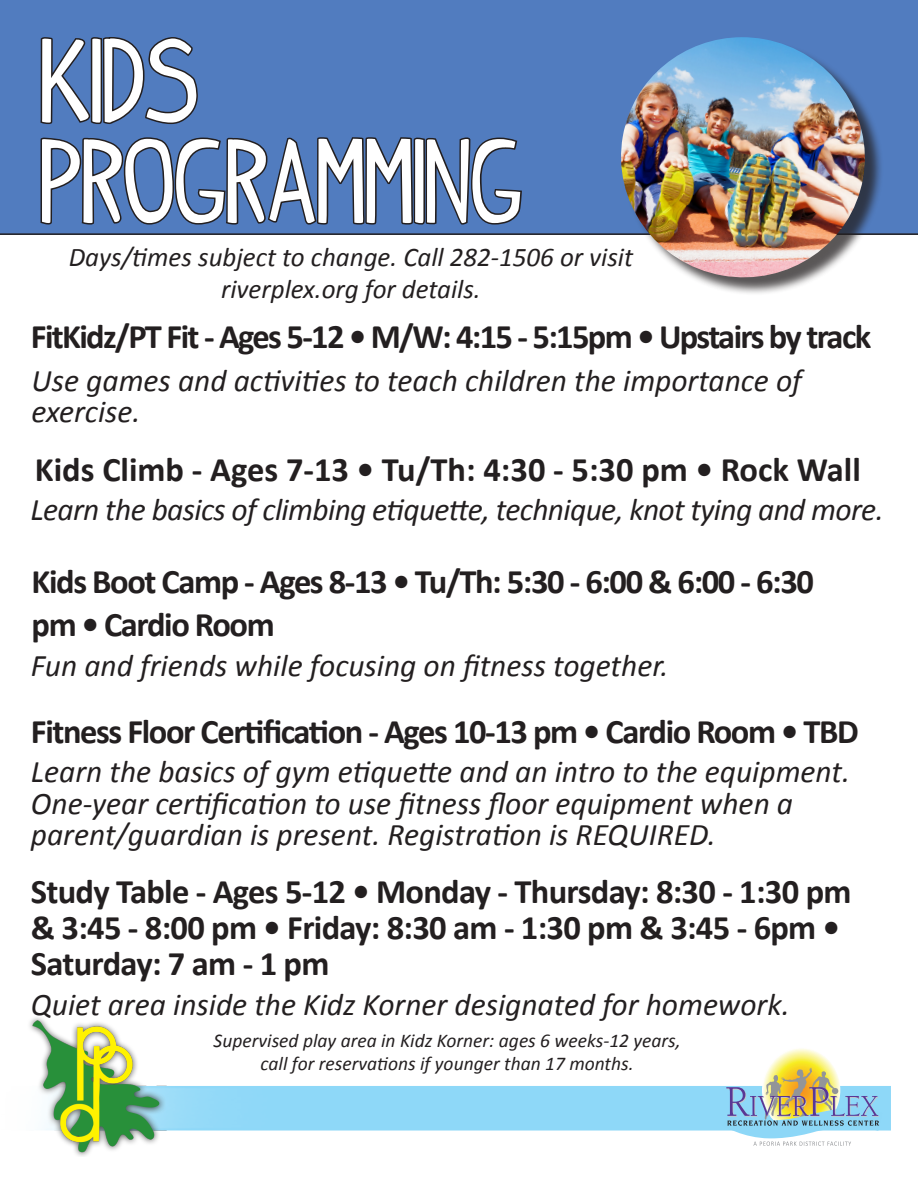
<style>
.page{position:relative;width:918px;height:1188px;background:#fff}
.page>*{position:absolute;margin:0;border:0;box-sizing:border-box;transform-origin:0 0}
.t1{font:93px "Indy Pimp";color:#fff}
.t2{font:700 34.5px/43.2px "Calibri";letter-spacing:-.04em;color:#231f20}
.t3{font:700 34.5px/36px "Calibri";letter-spacing:-.02em;color:#231f20}
.t4{font:700 34.5px "Calibri";color:#231f20}
.t5{font:italic 31.5px "Calibri";color:#231f20}
.t6{font:italic 31.5px "Calibri";letter-spacing:-.02em;color:#231f20}
.t7{font:italic 27px "Calibri";color:#231f20}
.t8{font:italic 19.5px "Calibri";color:#231f20}
</style>
<div class="page">
<img style="left:29px;top:1017px;width:862px;height:139px">
<div style="left:0;top:0;width:918px;height:235px;background:#517cbf"></div>
<div style="left:624px;top:40px;width:259px;height:256px;background:#231f20;opacity:.75"></div>
<img style="left:611px;top:37px;width:264px;height:250px">
<svg style="left:38px;top:35px;width:161px;height:91px;background:#446395"></svg>
<svg style="left:39px;top:135px;width:485px;height:91px;background:#446395"></svg>
<svg style="left:723px;top:1048px;width:159px;height:98px"></svg>
<p class="t1" style="left:40px;top:38px;width:160px">KIDS</p>
<p class="t1" style="left:40px;top:138px;width:483px">PROGRAMMING</p>
<p class="t7" style="left:69px;top:239px;width:566px">Days/times subject to change. Call 282-1506 or visit</p>
<p class="t7" style="left:221px;top:271px;width:261px">riverplex.org for details.</p>
<p class="t2" style="left:31px;top:315px;width:842px">FitKidz/PT Fit - Ages 5-12 • M/W: 4:15 - 5:15pm • Upstairs by track</p>
<p class="t5" style="left:32px;top:359px;width:772px">Use games and activities to teach children the importance of</p>
<p class="t5" style="left:32px;top:390px;width:110px">exercise.</p>
<p class="t4" style="left:35px;top:447px;width:828px">Kids Climb - Ages 7-13 • Tu/Th: 4:30 - 5:30 pm • Rock Wall</p>
<p class="t6" style="left:30px;top:488px;width:855px">Learn the basics of climbing etiquette, technique, knot tying and more.</p>
<p class="t2" style="left:32px;top:559px;width:784px">Kids Boot Camp - Ages 8-13 • Tu/Th: 5:30 - 6:00 &amp; 6:00 - 6:30 pm • Cardio Room</p>
<p class="t5" style="left:31px;top:644px;width:639px">Fun and friends while focusing on fitness together.</p>
<p class="t2" style="left:31px;top:710px;width:829px">Fitness Floor Certification - Ages 10-13 pm • Cardio Room • TBD</p>
<p class="t5" style="left:31px;top:750px;width:821px">Learn the basics of gym etiquette and an intro to the equipment.</p>
<p class="t5" style="left:31px;top:782px;width:764px">One-year certification to use fitness floor equipment when a</p>
<p class="t5" style="left:31px;top:813px;width:686px">parent/guardian is present. Registration is REQUIRED.</p>
<p class="t3" style="left:31px;top:873px;width:822px">Study Table - Ages 5-12 • Monday - Thursday: 8:30 - 1:30 pm &amp; 3:45 - 8:00 pm • Friday: 8:30 am - 1:30 pm &amp; 3:45 - 6pm •<br>Saturday: 7 am - 1 pm</p>
<p class="t5" style="left:31px;top:983px;width:760px">Quiet area inside the Kidz Korner designated for homework.</p>
<p class="t8" style="left:214px;top:1027px;width:469px">Supervised play area in Kidz Korner: ages 6 weeks-12 years,</p>
<p class="t8" style="left:261px;top:1050px;width:375px">call for reservations if younger than 17 months.</p>
</div>
